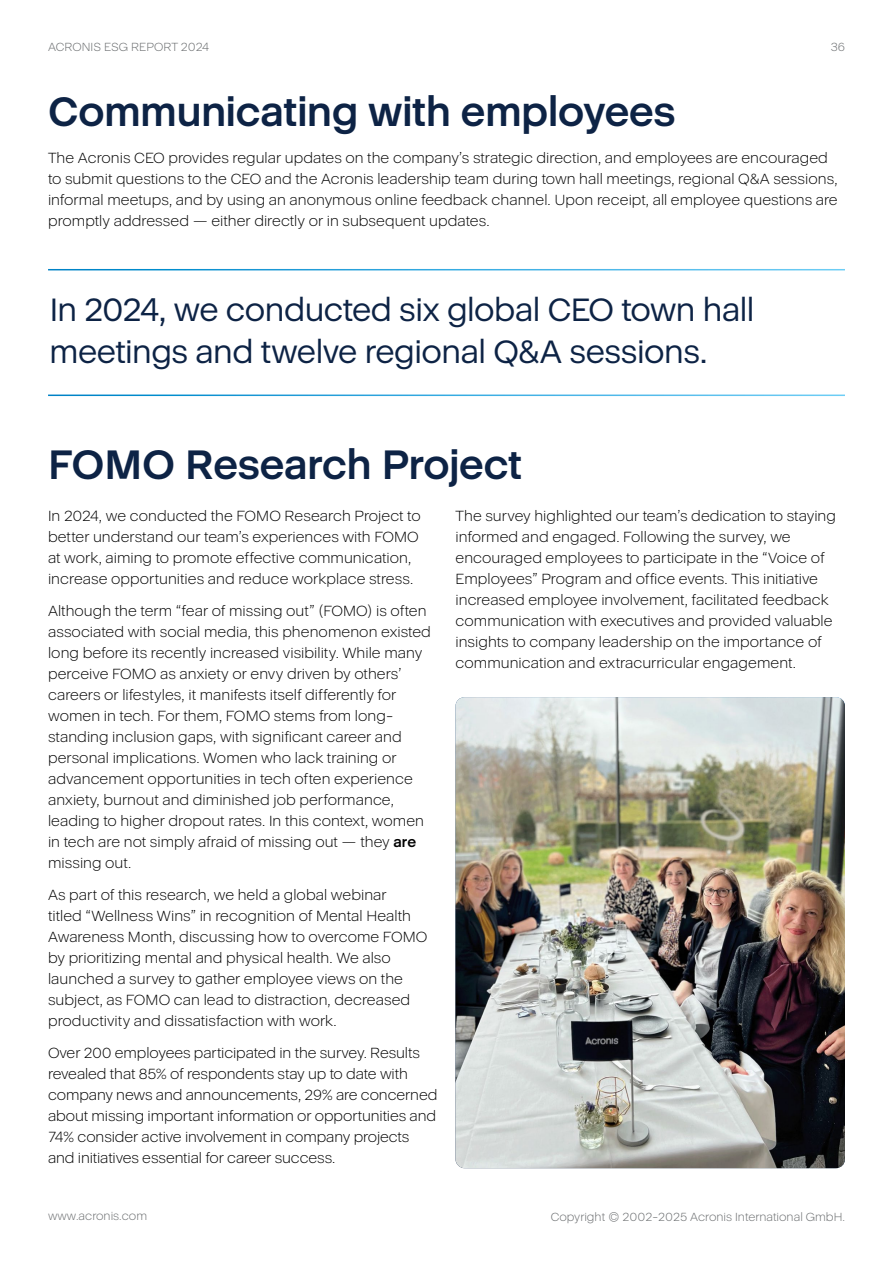
<style>
.page{position:relative;width:893px;height:1263px;background:#fff}
.page>*{position:absolute;margin:0;border:0;box-sizing:border-box;transform-origin:0 0}
.t1{font:700 42px "Acronis Cyber";letter-spacing:-.005em;color:#0d2345}
.t2{font:33px/42.2px "Acronis Cyber";letter-spacing:-.015em;color:#0d2345}
.t3{font:300 15px/21px "Acronis Cyber";color:#000}
.t4{font:300 12px "Acronis Cyber";color:#696c6e}
.s1{font-weight:700}
</style>
<div class="page">
<img style="left:455px;top:697px;width:390px;height:471px">
<p class="t4" style="left:48px;top:40px;width:163px">ACRONIS ESG REPORT 2024</p>
<h1 class="t1" style="left:48px;top:86px;width:629px">Communicating with employees</h1>
<p class="t4" style="left:831px;top:40px;width:16px">36</p>
<p class="t3" style="left:48px;top:147px;width:791px">The Acronis CEO provides regular updates on the company’s strategic direction, and employees are encouraged to submit questions to the CEO and the Acronis leadership team during town hall meetings, regional Q&amp;A sessions, informal meetups, and by using an anonymous online feedback channel. Upon receipt, all employee questions are promptly addressed — either directly or in subsequent updates.</p>
<h2 class="t2" style="left:50px;top:289px;width:706px">In 2024, we conducted six global CEO town hall meetings and twelve regional Q&amp;A sessions.</h2>
<h1 class="t1" style="left:48px;top:439px;width:475px">FOMO Research Project</h1>
<p class="t3" style="left:48px;top:505px;width:374px">In 2024, we conducted the FOMO Research Project to better understand our team’s experiences with FOMO at work, aiming to promote effective communication, increase opportunities and reduce workplace stress.</p>
<p class="t3" style="left:48px;top:600px;width:384px">Although the term “fear of missing out” (FOMO) is often associated with social media, this phenomenon existed long before its recently increased visibility. While many perceive FOMO as anxiety or envy driven by others’ careers or lifestyles, it manifests itself differently for women in tech. For them, FOMO stems from long&shy;standing inclusion gaps, with significant career and personal implications. Women who lack training or advancement opportunities in tech often experience anxiety, burnout and diminished job performance, leading to higher dropout rates. In this context, women in tech are not simply afraid of missing out — they <span class="s1">are </span>missing out.</p>
<p class="t3" style="left:48px;top:884px;width:381px">As part of this research, we held a global webinar<br>titled “Wellness Wins” in recognition of Mental Health Awareness Month, discussing how to overcome FOMO by prioritizing mental and physical health. We also launched a survey to gather employee views on the subject, as FOMO can lead to distraction, decreased productivity and dissatisfaction with work.</p>
<p class="t3" style="left:48px;top:1042px;width:391px">Over 200 employees participated in the survey. Results revealed that 85% of respondents stay up to date with company news and announcements, 29% are concerned about missing important information or opportunities and 74% consider active involvement in company projects and initiatives essential for career success.</p>
<p class="t3" style="left:455px;top:505px;width:382px">The survey highlighted our team’s dedication to staying informed and engaged. Following the survey, we encouraged employees to participate in the “Voice of Employees” Program and office events. This initiative increased employee involvement, facilitated feedback communication with executives and provided valuable insights to company leadership on the importance of communication and extracurricular engagement.</p>
<p class="t4" style="left:48px;top:1208px;width:101px">www.acronis.com</p>
<p class="t4" style="left:551px;top:1209px;width:296px">Copyright © 2002-2025 Acronis International GmbH.</p>
</div>
